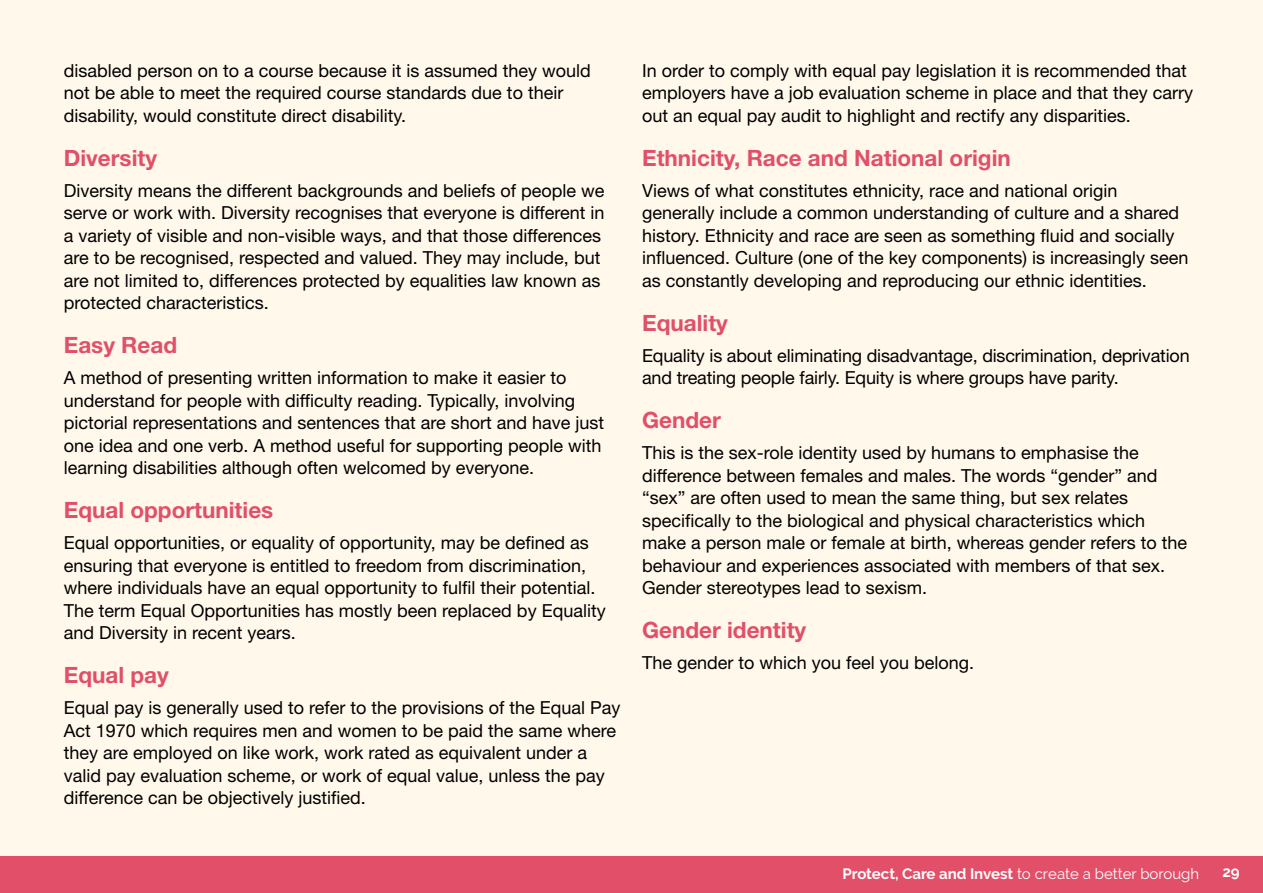
<style>
.page{position:relative;width:1263px;height:893px;background:#fff8eb}
.page>*{position:absolute;margin:0;border:0;box-sizing:border-box;transform-origin:0 0}
.Heading_2_15_18{font:700 22.5px "Helvetica Neue LT Std";color:#e14f68}
.Body_12_15{font:18px/22.5px "Helvetica Neue LT Std";color:#000}
.t1{font:15px "Raleway";color:#fff}
.t2{font:700 15px "Raleway";color:#fff}
.s1{font-weight:700}
</style>
<div class="page">
<div style="left:0;top:856px;width:1263px;height:37px;background:#e14f68"></div>
<p class="Body_12_15" style="left:64px;top:59px;width:529px">disabled person on to a course because it is assumed they would not be able to meet the required course standards due to their disability, would constitute direct disability.</p>
<p class="Heading_2_15_18" style="left:64px;top:144px;width:95px">Diversity</p>
<p class="Body_12_15" style="left:64px;top:179px;width:542px">Diversity means the different backgrounds and beliefs of people we serve or work with. Diversity recognises that everyone is different in a variety of visible and non-visible ways, and that those differences are to be recognised, respected and valued. They may include, but are not limited to, differences protected by equalities law known as protected characteristics.</p>
<p class="Heading_2_15_18" style="left:64px;top:331px;width:115px">Easy Read</p>
<p class="Body_12_15" style="left:64px;top:366px;width:542px">A method of presenting written information to make it easier to understand for people with difficulty reading. Typically, involving pictorial representations and sentences that are short and have just one idea and one verb. A method useful for supporting people with learning disabilities although often welcomed by everyone.</p>
<p class="Heading_2_15_18" style="left:64px;top:496px;width:211px">Equal opportunities</p>
<p class="Body_12_15" style="left:64px;top:531px;width:543px">Equal opportunities, or equality of opportunity, may be defined as ensuring that everyone is entitled to freedom from discrimination, where individuals have an equal opportunity to fulfil their potential.<br>The term Equal Opportunities has mostly been replaced by Equality and Diversity in recent years.</p>
<p class="Heading_2_15_18" style="left:64px;top:661px;width:106px">Equal pay</p>
<p class="Body_12_15" style="left:64px;top:696px;width:558px">Equal pay is generally used to refer to the provisions of the Equal Pay Act 1970 which requires men and women to be paid the same where they are employed on like work, work rated as equivalent under a valid pay evaluation scheme, or work of equal value, unless the pay difference can be objectively justified.</p>
<p class="Body_12_15" style="left:642px;top:59px;width:552px">In order to comply with equal pay legislation it is recommended that employers have a job evaluation scheme in place and that they carry out an equal pay audit to highlight and rectify any disparities.</p>
<p class="Heading_2_15_18" style="left:642px;top:144px;width:370px">Ethnicity, Race and National origin</p>
<p class="Body_12_15" style="left:642px;top:179px;width:548px">Views of what constitutes ethnicity, race and national origin generally include a common understanding of culture and a shared history. Ethnicity and race are seen as something fluid and socially influenced. Culture (one of the key components) is increasingly seen as constantly developing and reproducing our ethnic identities.</p>
<p class="Heading_2_15_18" style="left:642px;top:309px;width:87px">Equality</p>
<p class="Body_12_15" style="left:642px;top:344px;width:549px">Equality is about eliminating disadvantage, discrimination, deprivation and treating people fairly. Equity is where groups have parity.</p>
<p class="Heading_2_15_18" style="left:642px;top:406px;width:80px">Gender</p>
<p class="Body_12_15" style="left:642px;top:441px;width:547px">This is the sex-role identity used by humans to emphasise the difference between females and males. The words “gender” and “sex” are often used to mean the same thing, but sex relates specifically to the biological and physical characteristics which make a person male or female at birth, whereas gender refers to the behaviour and experiences associated with members of that sex.<br>Gender stereotypes lead to sexism.</p>
<p class="Heading_2_15_18" style="left:642px;top:616px;width:166px">Gender identity</p>
<p class="Body_12_15" style="left:642px;top:651px;width:334px">The gender to which you feel you belong.</p>
<p class="t1" style="left:842px;top:865px;width:358px"><span class="s1">Protect, Care and Invest</span> to create a better borough</p>
<p class="t2" style="left:1222px;top:863px;width:19px">29</p>
</div>
